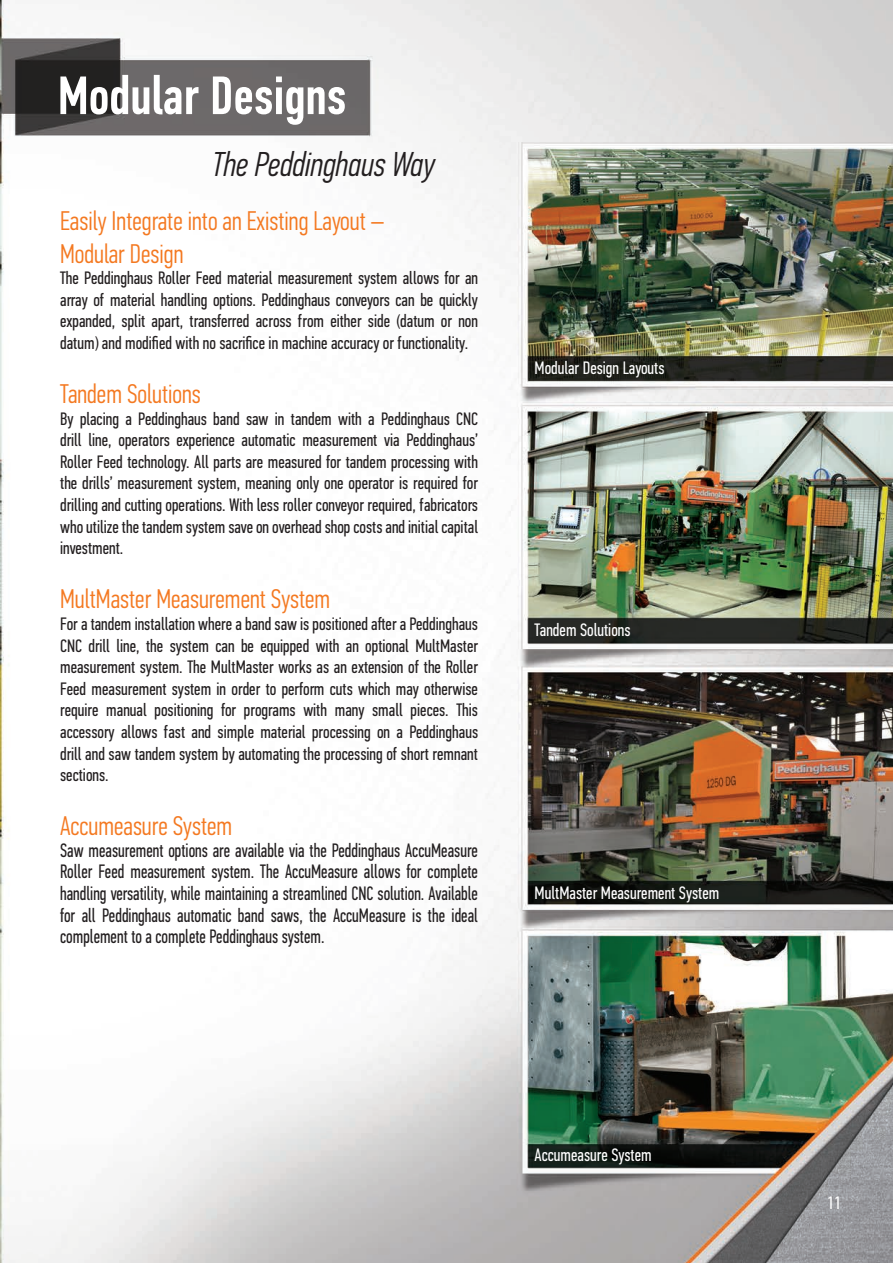
<style>
.page{position:relative;width:893px;height:1263px;background:#fff}
.page>*{position:absolute;margin:0;border:0;box-sizing:border-box;transform-origin:0 0}
.t1{font:500 54px "PF Din Text Comp Pro";color:#fff}
.t2{font:italic 300 34.5px "PF Din Text Comp Pro";color:#231f20}
.t3{font:300 27px "PF Din Text Comp Pro";color:#f47921}
.t4{font:19.5px/21.6px "PF Din Text Comp Pro";color:#231f20;text-align:justify;scale:.93 1}
.t5{font:18px/21.6px "PF Din Text Comp Pro";color:#231f20;text-align:justify}
.t6{font:18px "PF Din Text Comp Pro";color:#fff}
</style>
<div class="page">
<img style="left:0;top:0;width:893px;height:1263px">
<p class="t1" style="left:58px;top:64px;width:290px">Modular Designs</p>
<p class="t2" style="left:212px;top:145px;width:224px">The Peddinghaus Way</p>
<p class="t3" style="left:60px;top:206px;width:326px">Easily Integrate into an Existing Layout –</p>
<p class="t3" style="left:60px;top:238px;width:125px">Modular Design</p>
<p class="t5" style="left:60px;top:267px;width:419px">The Peddinghaus Roller Feed material measurement system allows for an array of material handling options. Peddinghaus conveyors can be quickly expanded, split apart, transferred across from either side (datum or non datum) and modified with no sacrifice in machine accuracy or functionality.</p>
<p class="t3" style="left:60px;top:378px;width:142px">Tandem Solutions</p>
<p class="t5" style="left:60px;top:408px;width:419px">By placing a Peddinghaus band saw in tandem with a Peddinghaus CNC drill line, operators experience automatic measurement via Peddinghaus’ Roller Feed technology. All parts are measured for tandem processing with the drills’ measurement system, meaning only one operator is required for drilling and cutting operations. With less roller conveyor required, fabricators who utilize the tandem system save on overhead shop costs and initial capital investment.</p>
<p class="t3" style="left:60px;top:584px;width:272px">MultMaster Measurement System</p>
<p class="t5" style="left:60px;top:613px;width:419px">For a tandem installation where a band saw is positioned after a Peddinghaus CNC drill line, the system can be equipped with an optional MultMaster measurement system. The MultMaster works as an extension of the Roller Feed measurement system in order to perform cuts which may otherwise require manual positioning for programs with many small pieces. This accessory allows fast and simple material processing on a Peddinghaus drill and saw tandem system by automating the processing of short remnant sections.</p>
<p class="t3" style="left:60px;top:810px;width:174px">Accumeasure System</p>
<p class="t4" style="left:60px;top:839px;width:451px">Saw measurement options are available via the Peddinghaus AccuMeasure Roller Feed measurement system. The AccuMeasure allows for complete handling versatility, while maintaining a streamlined CNC solution. Available for all Peddinghaus automatic band saws, the AccuMeasure is the ideal complement to a complete Peddinghaus system.</p>
<p class="t6" style="left:535px;top:357px;width:131px">Modular Design Layouts</p>
<p class="t6" style="left:535px;top:620px;width:97px">Tandem Solutions</p>
<p class="t6" style="left:535px;top:882px;width:186px">MultMaster Measurement System</p>
<p class="t6" style="left:535px;top:1144px;width:119px">Accumeasure System</p>
<p class="t6" style="left:827px;top:1192px;width:15px">11</p>
</div>
